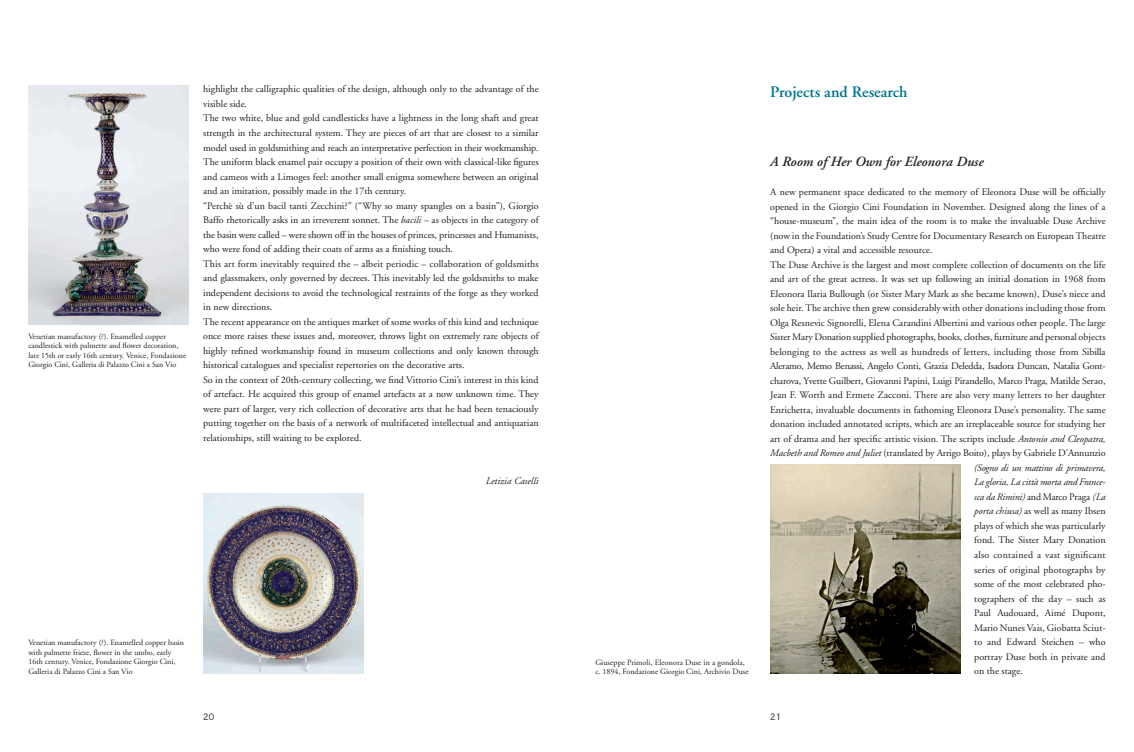
<style>
.page{position:relative;width:1134px;height:752px;background:#fff}
.page>*{position:absolute;margin:0;border:0;box-sizing:border-box;transform-origin:0 0}
.t1{font:600 16px "Adobe Garamond";color:#00788b}
.t2{font:italic 600 14px "Adobe Garamond";color:#231f20}
.t3{font:10px/14.5px "Adobe Garamond";color:#231f20}
.t4{font:italic 10px "Adobe Garamond";letter-spacing:-.01em;color:#231f20}
.t5{font:10px "Adobe Garamond";letter-spacing:-.02em;color:#231f20}
.t6{font:10px "Adobe Garamond";letter-spacing:.02em;color:#231f20}
.t7{font:9px "Copperplate Gothic Std 29 AB";color:#231f20}
.t8{font:8px/9.5px "Adobe Garamond";color:#231f20}
.s1{font-style:italic}
.s2{font-style:normal}
</style>
<div class="page">
<img style="left:28px;top:85px;width:161px;height:239px">
<img style="left:770px;top:464px;width:190px;height:209px">
<img style="left:203px;top:493px;width:161px;height:180px">
<p class="t8" style="left:28px;top:331px;width:159px">Venetian manufactory (?). Enamelled copper candlestick with palmette and flower decoration, late 15th or early 16th century. Venice, Fondazione Giorgio Cini, Galleria di Palazzo Cini a San Vio</p>
<p class="t8" style="left:28px;top:638px;width:157px">Venetian manufactory (?). Enamelled copper basin with palmette frieze, flower in the umbo, early 16th century. Venice, Fondazione Giorgio Cini, Galleria di Palazzo Cini a San Vio</p>
<p class="t3" style="left:203px;top:82px;width:337px">highlight the calligraphic qualities of the design, although only to the advantage of the visible side.<br>The two white, blue and gold candlesticks have a lightness in the long shaft and great strength in the architectural system. They are pieces of art that are closest to a similar model used in goldsmithing and reach an interpretative perfection in their workmanship.<br>The uniform black enamel pair occupy a position of their own with classical-like figures and cameos with a Limoges feel: another small enigma somewhere between an original and an imitation, possibly made in the 17th century.<br>“Perchè sù d’un bacil tanti Zecchini?” (“Why so many spangles on a basin”), Giorgio Baffo rhetorically asks in an irreverent sonnet. The <span class="s1">bacili</span> – as objects in the category of the basin were called – were shown off in the houses of princes, princesses and Humanists, who were fond of adding their coats of arms as a finishing touch.<br>This art form inevitably required the – albeit periodic – collaboration of goldsmiths and glassmakers, only governed by decrees. This inevitably led the goldsmiths to make independent decisions to avoid the technological restraints of the forge as they worked in new directions.<br>The recent appearance on the antiques market of some works of this kind and technique once more raises these issues and, moreover, throws light on extremely rare objects of highly refined workmanship found in museum collections and only known through historical catalogues and specialist repertories on the decorative arts.<br>So in the context of 20th-century collecting, we find Vittorio Cini’s interest in this kind of artefact. He acquired this group of enamel artefacts at a now unknown time. They were part of larger, very rich collection of decorative arts that he had been tenaciously putting together on the basis of a network of multifaceted intellectual and antiquarian relationships, still waiting to be explored.</p>
<p class="t4" style="left:486px;top:475px;width:54px">Letizia Caselli</p>
<h1 class="t1" style="left:770px;top:83px;width:139px">Projects and Research</h1>
<p class="t8" style="left:595px;top:657px;width:155px">Giuseppe Primoli, Eleonora Duse in a gondola, c. 1894, Fondazione Giorgio Cini, Archivio Duse</p>
<h2 class="t2" style="left:770px;top:154px;width:215px">A Room of Her Own for Eleonora Duse</h2>
<p class="t3" style="left:770px;top:185px;width:337px">A new permanent space dedicated to the memory of Eleonora Duse will be officially</p>
<p class="t3" style="left:770px;top:199px;width:337px">opened in the Giorgio Cini Foundation in November. Designed along the lines of a</p>
<p class="t3" style="left:770px;top:214px;width:337px">“house-museum”, the main idea of the room is to make the invaluable Duse Archive</p>
<p class="t3" style="left:770px;top:228px;width:337px">(now in the Foundation’s Study Centre for Documentary Research on European Theatre</p>
<p class="t3" style="left:770px;top:243px;width:164px">and Opera) a vital and accessible resource.</p>
<p class="t3" style="left:770px;top:257px;width:337px">The Duse Archive is the largest and most complete collection of documents on the life</p>
<p class="t3" style="left:770px;top:272px;width:337px">and art of the great actress. It was set up following an initial donation in 1968 from</p>
<p class="t3" style="left:770px;top:286px;width:337px">Eleonora Ilaria Bullough (or Sister Mary Mark as she became known), Duse’s niece and</p>
<p class="t3" style="left:770px;top:301px;width:337px">sole heir. The archive then grew considerably with other donations including those from</p>
<p class="t3" style="left:770px;top:315px;width:337px">Olga Resnevic Signorelli, Elena Carandini Albertini and various other people. The large</p>
<p class="t3" style="left:770px;top:330px;width:337px">Sister Mary Donation supplied photographs, books, clothes, furniture and personal objects</p>
<p class="t3" style="left:770px;top:344px;width:337px">belonging to the actress as well as hundreds of letters, including those from Sibilla</p>
<p class="t5" style="left:770px;top:360px;width:336px">Aleramo, Memo Benassi, Angelo Conti, Grazia Deledda, Isadora Duncan, Natalia Gont-</p>
<p class="t3" style="left:770px;top:373px;width:337px">charova, Yvette Guilbert, Giovanni Papini, Luigi Pirandello, Marco Praga, Matilde Serao,</p>
<p class="t3" style="left:770px;top:388px;width:337px">Jean F. Worth and Ermete Zacconi. There are also very many letters to her daughter</p>
<p class="t3" style="left:770px;top:402px;width:337px">Enrichetta, invaluable documents in fathoming Eleonora Duse’s personality. The same</p>
<p class="t3" style="left:770px;top:417px;width:337px">donation included annotated scripts, which are an irreplaceable source for studying her</p>
<p class="t3" style="left:770px;top:431px;width:337px">art of drama and her specific artistic vision. The scripts include <span class="s1">Antonio and Cleopatra,</span></p>
<p class="t3" style="left:770px;top:446px;width:337px"><span class="s1">Macbeth and Romeo and Juliet</span> (translated by Arrigo Boito), plays by Gabriele D’Annunzio</p>
<p class="t4" style="left:974px;top:462px;width:133px">(Sogno di un mattino di primavera,</p>
<p class="t4" style="left:974px;top:476px;width:133px">La gloria, La città morta and France-</p>
<p class="t4" style="left:974px;top:491px;width:133px">sca da Rimini) <span class="s2">and Marco Praga</span> (La</p>
<p class="t3" style="left:974px;top:504px;width:133px"><span class="s1">porta chiusa)</span> as well as many Ibsen</p>
<p class="t3" style="left:974px;top:518px;width:133px">plays of which she was particularly</p>
<p class="t3" style="left:974px;top:533px;width:133px">fond. The Sister Mary Donation</p>
<p class="t6" style="left:974px;top:549px;width:133px">also contained a vast significant</p>
<p class="t3" style="left:974px;top:562px;width:133px">series of original photographs by</p>
<p class="t3" style="left:974px;top:576px;width:133px">some of the most celebrated pho-</p>
<p class="t3" style="left:974px;top:591px;width:133px">tographers of the day – such as</p>
<p class="t3" style="left:974px;top:605px;width:133px">Paul Audouard, Aimé Dupont,</p>
<p class="t3" style="left:974px;top:620px;width:133px">Mario Nunes Vais, Giobatta Sciut-</p>
<p class="t3" style="left:974px;top:634px;width:133px">to and Edward Steichen – who</p>
<p class="t3" style="left:974px;top:649px;width:133px">portray Duse both in private and</p>
<p class="t3" style="left:974px;top:663px;width:50px">on the stage.</p>
<p class="t7" style="left:203px;top:711px;width:12px">20</p>
<p class="t7" style="left:770px;top:711px;width:12px">21</p>
</div>
